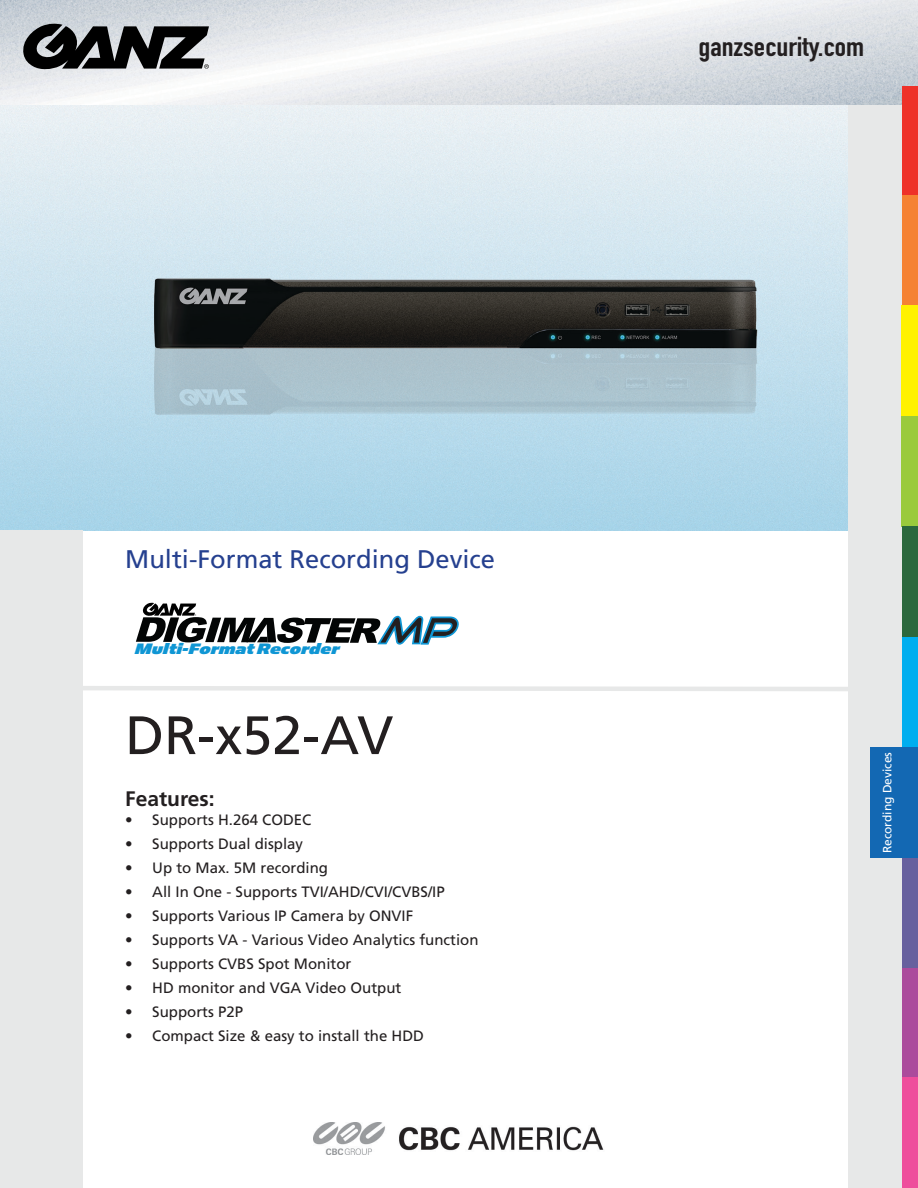
<style>
.page{position:relative;width:918px;height:1188px;background:#fff}
.page>*{position:absolute;margin:0;border:0;box-sizing:border-box;transform-origin:0 0}
.t1{font:54px "Frutiger LT Std";color:#231f20}
.t2{font:700 27px "DIN Condensed";color:#231f20;scale:1.13 1}
.t3{font:25.5px "Frutiger";color:#25408f}
.t4{font:700 21px "Frutiger LT Std";color:#231f20}
.t5{font:italic 17.1px "Simian Text Gorilla";color:#0f96d4;scale:1.05 1}
.t6{font:15px "Frutiger LT Std";color:#231f20}
.t7{font:12px "Frutiger LT Std";color:#fff}
</style>
<div class="page">
<img style="left:0;top:104px;width:848px;height:426px">
<div style="left:0;top:530px;width:82px;height:658px;background:#e7e8e8"></div>
<div style="left:848px;top:58px;width:70px;height:1130px;background:#e7e8e8"></div>
<img style="left:313px;top:1123px;width:291px;height:32px">
<img style="left:0;top:0;width:918px;height:104px">
<svg style="left:23px;top:24px;width:185px;height:45px;background:#4a4b4d"></svg>
<svg style="left:82px;top:684px;width:766px;height:10px"></svg>
<svg style="left:136px;top:603px;width:323px;height:42px"></svg>
<div style="left:902px;top:86px;width:16px;height:109px;background:#ee3129"></div>
<div style="left:902px;top:195px;width:16px;height:111px;background:#f58233"></div>
<div style="left:901px;top:306px;width:17px;height:110px;background:#fff200"></div>
<div style="left:902px;top:416px;width:16px;height:111px;background:#9aca3c"></div>
<div style="left:902px;top:527px;width:16px;height:110px;background:#2b683d"></div>
<div style="left:902px;top:637px;width:16px;height:110px;background:#00aeef"></div>
<div style="left:902px;top:747px;width:16px;height:111px;background:#1368b3"></div>
<div style="left:902px;top:858px;width:16px;height:111px;background:#67609e"></div>
<div style="left:902px;top:968px;width:16px;height:110px;background:#ab4b9c"></div>
<div style="left:902px;top:1078px;width:16px;height:110px;background:#ee4e9c"></div>
<div style="left:870px;top:747px;width:34px;height:111px;background:#1368b3"></div>
<p class="t3" style="left:125px;top:544px;width:371px">Multi-Format Recording Device</p>
<p class="t5" style="left:134px;top:640px;width:202px">Multi-FormatRecorder</p>
<p class="t1" style="left:125px;top:704px;width:270px">DR-x52-AV</p>
<p class="t4" style="left:125px;top:786px;width:91px">Features:</p>
<p class="t6" style="left:125px;top:811px;width:188px">• Supports H.264 CODEC</p>
<p class="t6" style="left:125px;top:835px;width:179px">• Supports Dual display</p>
<p class="t6" style="left:125px;top:859px;width:204px">• Up to Max. 5M recording</p>
<p class="t6" style="left:125px;top:883px;width:321px">• All In One - Supports TVI/AHD/CVI/CVBS/IP</p>
<p class="t6" style="left:125px;top:907px;width:289px">• Supports Various IP Camera by ONVIF</p>
<p class="t6" style="left:125px;top:931px;width:355px">• Supports VA - Various Video Analytics function</p>
<p class="t6" style="left:125px;top:955px;width:228px">• Supports CVBS Spot Monitor</p>
<p class="t6" style="left:125px;top:979px;width:278px">• HD monitor and VGA Video Output</p>
<p class="t6" style="left:125px;top:1003px;width:119px">• Supports P2P</p>
<p class="t6" style="left:125px;top:1027px;width:300px">• Compact Size &amp; easy to install the HDD</p>
<p class="t2" style="left:699px;top:29px;width:148px">ganzsecurity.com</p>
<p class="t7" style="left:880px;top:853px;width:103px;rotate:-90deg">Recording Devices</p>
</div>
